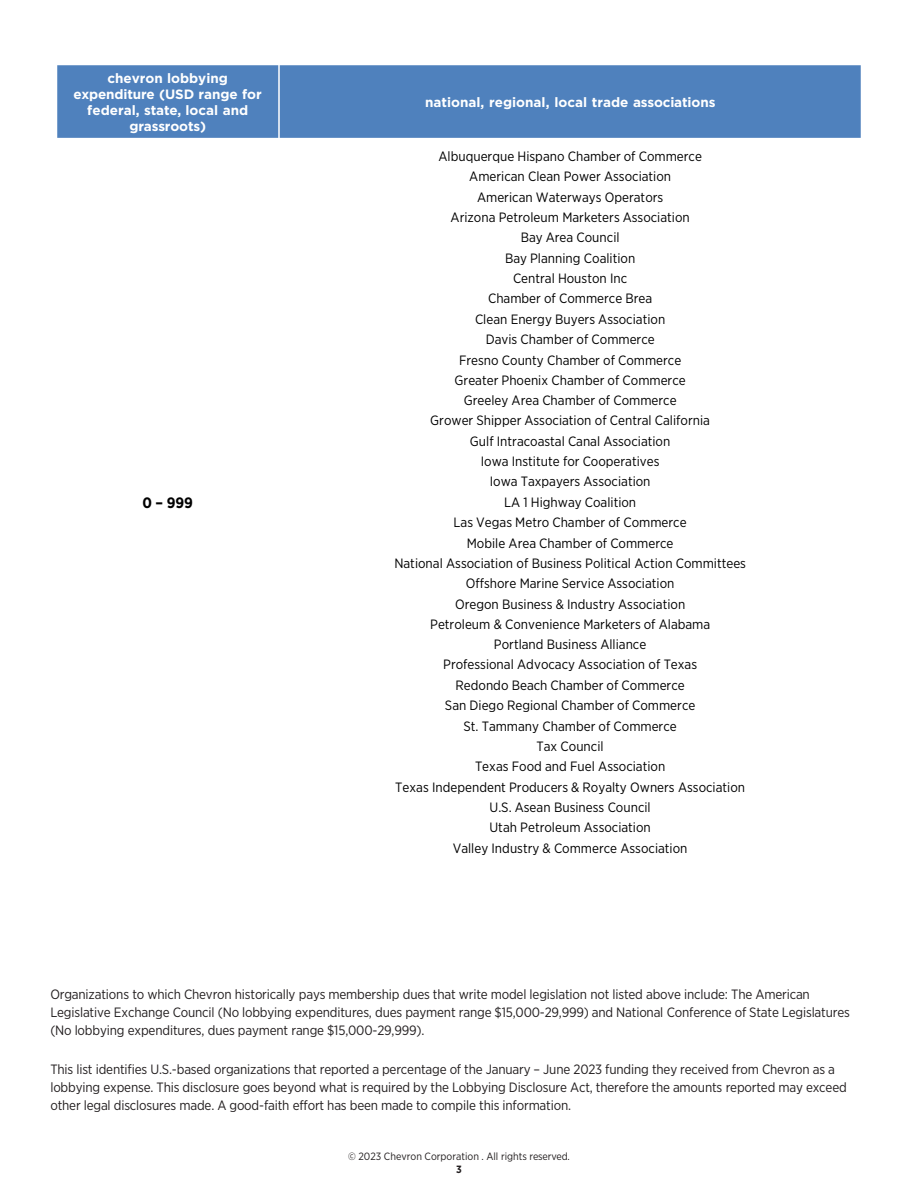
<style>
.page{position:relative;width:918px;height:1188px;background:#fff}
.page>*{position:absolute;margin:0;border:0;box-sizing:border-box;transform-origin:0 0}
.t1{font:700 15px "Gotham Narrow";color:#000}
.t2{font:13.5px "Gotham Narrow";color:#000}
.t3{font:13.5px/18px "Gotham Narrow";letter-spacing:-.01em;color:#231f20}
.t4{font:700 13.5px/16.2px "Gotham";color:#fff;text-align:center}
.t5{font:10.5px "Gotham Narrow";color:#231f20}
.t6{font:700 10.5px "Gotham Narrow";color:#231f20}
</style>
<div class="page">
<div style="left:56px;top:64px;width:223px;height:76px;background:#4f81bd"></div>
<div style="left:279px;top:64px;width:583px;height:76px;background:#4f81bd"></div>
<hr style="left:278px;top:64px;width:2px;height:800px;background:#fff">
<hr style="left:56px;top:138px;width:806px;height:4px;background:#fff">
<hr style="left:56px;top:64px;width:1px;height:800px;background:#fff">
<hr style="left:861px;top:64px;width:1px;height:800px;background:#fff">
<hr style="left:56px;top:64px;width:806px;height:1px;background:#fff">
<p class="t4" style="left:73px;top:70px;width:190px">chevron lobbying expenditure (USD range for federal, state, local and grassroots)</p>
<p class="t1" style="left:143px;top:493px;width:52px">0 – 999</p>
<p class="t4" style="left:425px;top:94px;width:292px">national, regional, local trade associations</p>
<p class="t2" style="left:438px;top:148px;width:265px">Albuquerque Hispano Chamber of Commerce</p>
<p class="t2" style="left:469px;top:168px;width:203px">American Clean Power Association</p>
<p class="t2" style="left:477px;top:189px;width:188px">American Waterways Operators</p>
<p class="t2" style="left:451px;top:209px;width:241px">Arizona Petroleum Marketers Association</p>
<p class="t2" style="left:521px;top:229px;width:100px">Bay Area Council</p>
<p class="t2" style="left:505px;top:250px;width:132px">Bay Planning Coalition</p>
<p class="t2" style="left:513px;top:270px;width:116px">Central Houston Inc</p>
<p class="t2" style="left:488px;top:290px;width:166px">Chamber of Commerce Brea</p>
<p class="t2" style="left:475px;top:311px;width:192px">Clean Energy Buyers Association</p>
<p class="t2" style="left:486px;top:331px;width:171px">Davis Chamber of Commerce</p>
<p class="t2" style="left:459px;top:351px;width:224px">Fresno County Chamber of Commerce</p>
<p class="t2" style="left:455px;top:372px;width:233px">Greater Phoenix Chamber of Commerce</p>
<p class="t2" style="left:464px;top:392px;width:214px">Greeley Area Chamber of Commerce</p>
<p class="t2" style="left:430px;top:412px;width:281px">Grower Shipper Association of Central California</p>
<p class="t2" style="left:470px;top:433px;width:202px">Gulf Intracoastal Canal Association</p>
<p class="t2" style="left:481px;top:453px;width:180px">Iowa Institute for Cooperatives</p>
<p class="t2" style="left:490px;top:473px;width:162px">Iowa Taxpayers Association</p>
<p class="t2" style="left:504px;top:494px;width:134px">LA 1 Highway Coalition</p>
<p class="t2" style="left:454px;top:514px;width:235px">Las Vegas Metro Chamber of Commerce</p>
<p class="t2" style="left:467px;top:534px;width:208px">Mobile Area Chamber of Commerce</p>
<p class="t2" style="left:394px;top:555px;width:353px">National Association of Business Political Action Committees</p>
<p class="t2" style="left:466px;top:575px;width:210px">Offshore Marine Service Association</p>
<p class="t2" style="left:455px;top:595px;width:232px">Oregon Business &amp; Industry Association</p>
<p class="t2" style="left:430px;top:616px;width:281px">Petroleum &amp; Convenience Marketers of Alabama</p>
<p class="t2" style="left:494px;top:636px;width:154px">Portland Business Alliance</p>
<p class="t2" style="left:443px;top:656px;width:256px">Professional Advocacy Association of Texas</p>
<p class="t2" style="left:455px;top:677px;width:231px">Redondo Beach Chamber of Commerce</p>
<p class="t2" style="left:445px;top:697px;width:252px">San Diego Regional Chamber of Commerce</p>
<p class="t2" style="left:464px;top:717px;width:215px">St. Tammany Chamber of Commerce</p>
<p class="t2" style="left:537px;top:738px;width:69px">Tax Council</p>
<p class="t2" style="left:475px;top:758px;width:192px">Texas Food and Fuel Association</p>
<p class="t2" style="left:395px;top:778px;width:351px">Texas Independent Producers &amp; Royalty Owners Association</p>
<p class="t2" style="left:490px;top:799px;width:163px">U.S. Asean Business Council</p>
<p class="t2" style="left:490px;top:819px;width:163px">Utah Petroleum Association</p>
<p class="t2" style="left:453px;top:839px;width:236px">Valley Industry &amp; Commerce Association</p>
<p class="t3" style="left:50px;top:985px;width:801px">Organizations to which Chevron historically pays membership dues that write model legislation not listed above include: The American<br>Legislative Exchange Council (No lobbying expenditures, dues payment range $15,000-29,999) and National Conference of State Legislatures (No lobbying expenditures, dues payment range $15,000-29,999).</p>
<p class="t3" style="left:50px;top:1060px;width:798px">This list identifies U.S.-based organizations that reported a percentage of the January – June 2023 funding they received from Chevron as a lobbying expense. This disclosure goes beyond what is required by the Lobbying Disclosure Act, therefore the amounts reported may exceed other legal disclosures made. A good-faith effort has been made to compile this information.</p>
<p class="t5" style="left:348px;top:1150px;width:223px">© 2023 Chevron Corporation . All rights reserved.</p>
<p class="t6" style="left:456px;top:1162px;width:7px">3</p>
</div>
